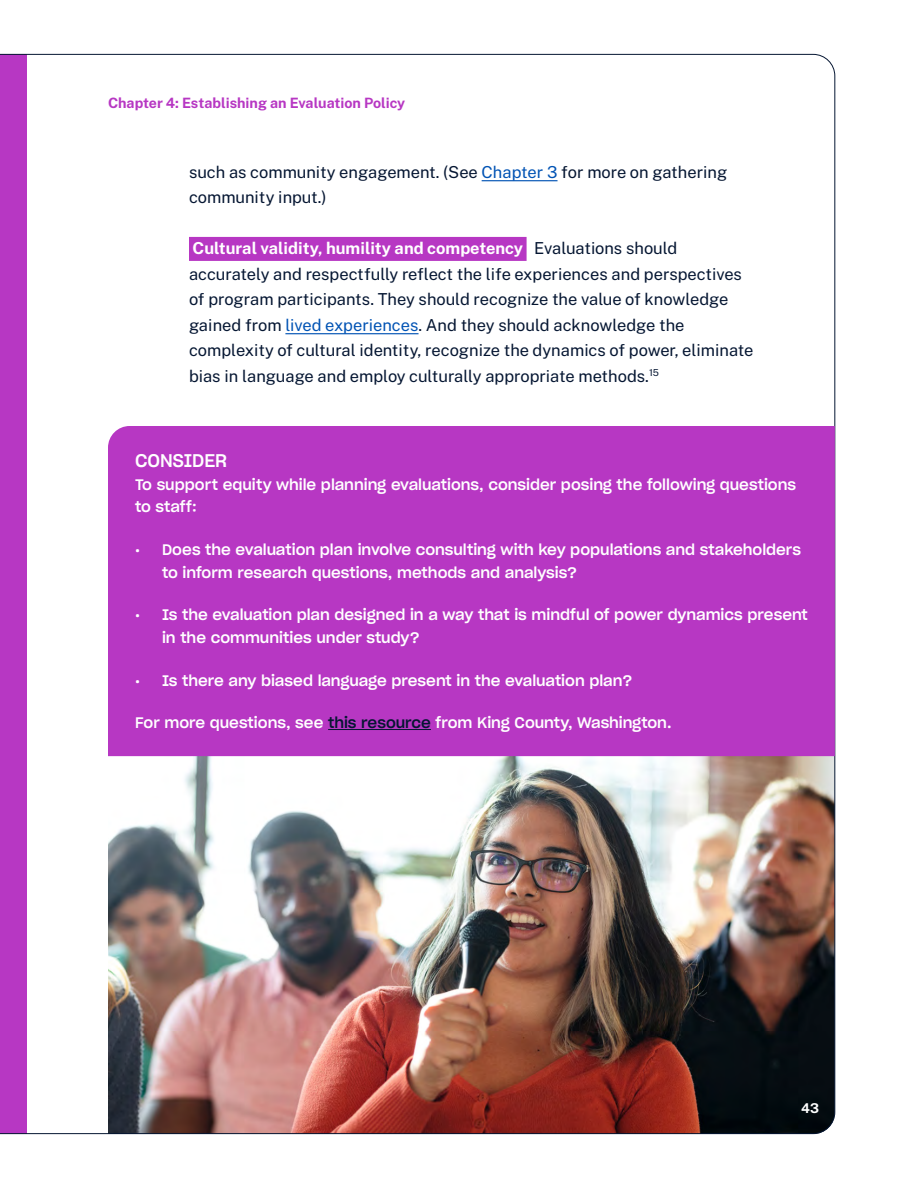
<style>
.page{position:relative;width:918px;height:1188px;background:#fff}
.page>*{position:absolute;margin:0;border:0;box-sizing:border-box;transform-origin:0 0}
.t1{font:18px "Sharp Grotesk Medium 20";color:#fff}
.t2{font:16.5px/25.5px "Public Sans";color:#051632}
.t3{font:15px/22.5px "Sharp Grotesk Medium 20";color:#fff}
.t4{font:700 14.25px "Public Sans";color:#b737c3}
.t5{font:700 13.5px "Public Sans";color:#fff}
.s1{color:#0053b4}
.s2{font-weight:700;color:#fff}
.s3{color:#051632}
</style>
<div class="page">
<img style="left:0;top:54px;width:836px;height:1080px">
<hr style="left:482px;top:180px;width:76px;height:1px;background:#0053b4">
<div style="left:189px;top:237px;width:338px;height:24px;background:#b737c3"></div>
<hr style="left:285px;top:333px;width:134px;height:1px;background:#0053b4">
<div style="left:108px;top:426px;width:727px;height:330px;background:#b737c3"></div>
<hr style="left:328px;top:729px;width:103px;height:1px;background:#051632">
<p class="t4" style="left:108px;top:93px;width:299px">Chapter 4: Establishing an Evaluation Policy</p>
<p class="t2" style="left:189px;top:158px;width:540px">such as community engagement. (See <span class="s1">Chapter 3</span> for more on gathering community input.)</p>
<p class="t2" style="left:189px;top:234px;width:566px"><span class="s2">Cultural validity, humility and competency</span> Evaluations should accurately and respectfully reflect the life experiences and perspectives of program participants. They should recognize the value of knowledge gained from <span class="s1">lived experiences</span>. And they should acknowledge the complexity of cultural identity, recognize the dynamics of power, eliminate bias in language and employ culturally appropriate methods.<sup>15</sup></p>
<p class="t1" style="left:135px;top:446px;width:94px">CONSIDER</p>
<p class="t3" style="left:135px;top:473px;width:663px">To support equity while planning evaluations, consider posing the following questions to staff:</p>
<p class="t3" style="left:162px;top:538px;width:640px;text-indent:-27px">• Does the evaluation plan involve consulting with key populations and stakeholders to inform research questions, methods and analysis?</p>
<p class="t3" style="left:162px;top:603px;width:647px;text-indent:-27px">• Is the evaluation plan designed in a way that is mindful of power dynamics present in the communities under study?</p>
<p class="t3" style="left:135px;top:668px;width:499px">• Is there any biased language present in the evaluation plan?</p>
<p class="t3" style="left:135px;top:711px;width:538px">For more questions, see <span class="s3">this resource</span> from King County, Washington.</p>
<p class="t5" style="left:801px;top:1099px;width:19px">43</p>
</div>
